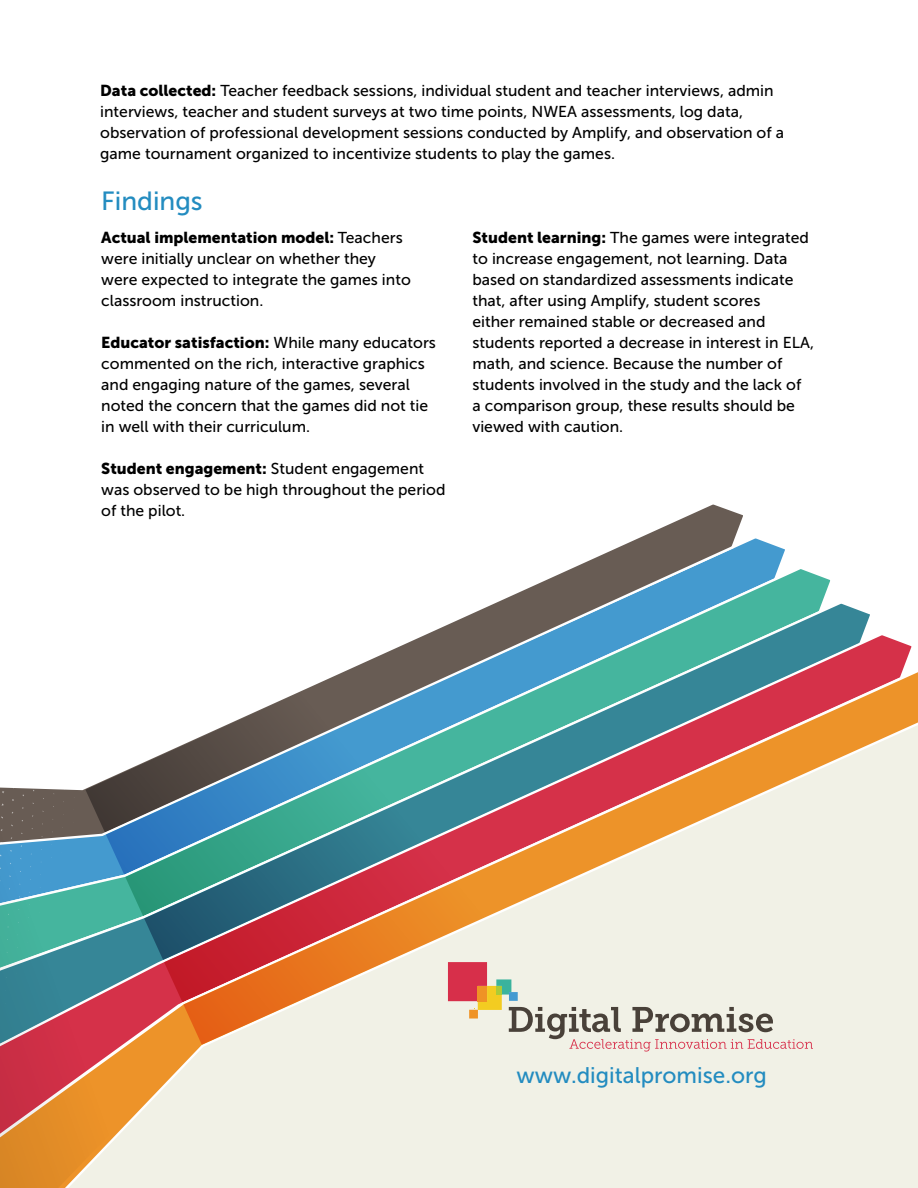
<style>
.page{position:relative;width:918px;height:1188px;background:#fff}
.page>*{position:absolute;margin:0;border:0;box-sizing:border-box;transform-origin:0 0}
.t1{font:26.25px "Museo Sans 500";color:#238cc0}
.t2{font:22.5px "Museo Sans 500";color:#238cc0}
.t3{font:15.75px/21px "Museo Sans 500";color:#000}
.t4{font:15.75px "Museo Sans 900";color:#000}
.s1{font-family:"Museo Sans 900"}
.s2{font-family:"Museo Sans 500"}
</style>
<div class="page">
<svg style="left:189px;top:666px;width:729px;height:522px;background:#eee4d5"></svg>
<svg style="left:469px;top:504px;width:279px;height:427px"></svg>
<svg style="left:156px;top:615px;width:547px;height:430px;background:#a29f99"></svg>
<svg style="left:0;top:757px;width:189px;height:431px;background:#948b81"></svg>
<svg style="left:448px;top:962px;width:365px;height:90px;background:#e0d5ca"></svg>
<p class="t3" style="left:100px;top:80px;width:685px"><span class="s1">Data collected:</span> Teacher feedback sessions, individual student and teacher interviews, admin interviews, teacher and student surveys at two time points, NWEA assessments, log data, observation of professional development sessions conducted by Amplify, and observation of a game tournament organized to incentivize students to play the games.</p>
<h1 class="t1" style="left:101px;top:187px;width:103px">Findings</h1>
<p class="t4" style="left:101px;top:229px;width:303px">Actual implementation model: <span class="s2">Teachers</span></p>
<p class="t3" style="left:101px;top:248px;width:311px">were initially unclear on whether they were expected to integrate the games into classroom instruction.</p>
<p class="t4" style="left:101px;top:334px;width:336px">Educator satisfaction: <span class="s2">While many educators</span></p>
<p class="t3" style="left:101px;top:353px;width:329px">commented on the rich, interactive graphics and engaging nature of the games, several noted the concern that the games did not tie in well with their curriculum.</p>
<p class="t4" style="left:101px;top:460px;width:324px">Student engagement: <span class="s2">Student engagement</span></p>
<p class="t3" style="left:101px;top:479px;width:346px">was observed to be high throughout the period of the pilot.</p>
<p class="t3" style="left:472px;top:227px;width:343px"><span class="s1">Student learning:</span> The games were integrated to increase engagement, not learning. Data based on standardized assessments indicate that, after using Amplify, student scores<br>either remained stable or decreased and students reported a decrease in interest in ELA, math, and science. Because the number of students involved in the study and the lack of<br>a comparison group, these results should be viewed with caution.</p>
<h2 class="t2" style="left:516px;top:1063px;width:252px">www.digitalpromise.org</h2>
</div>
